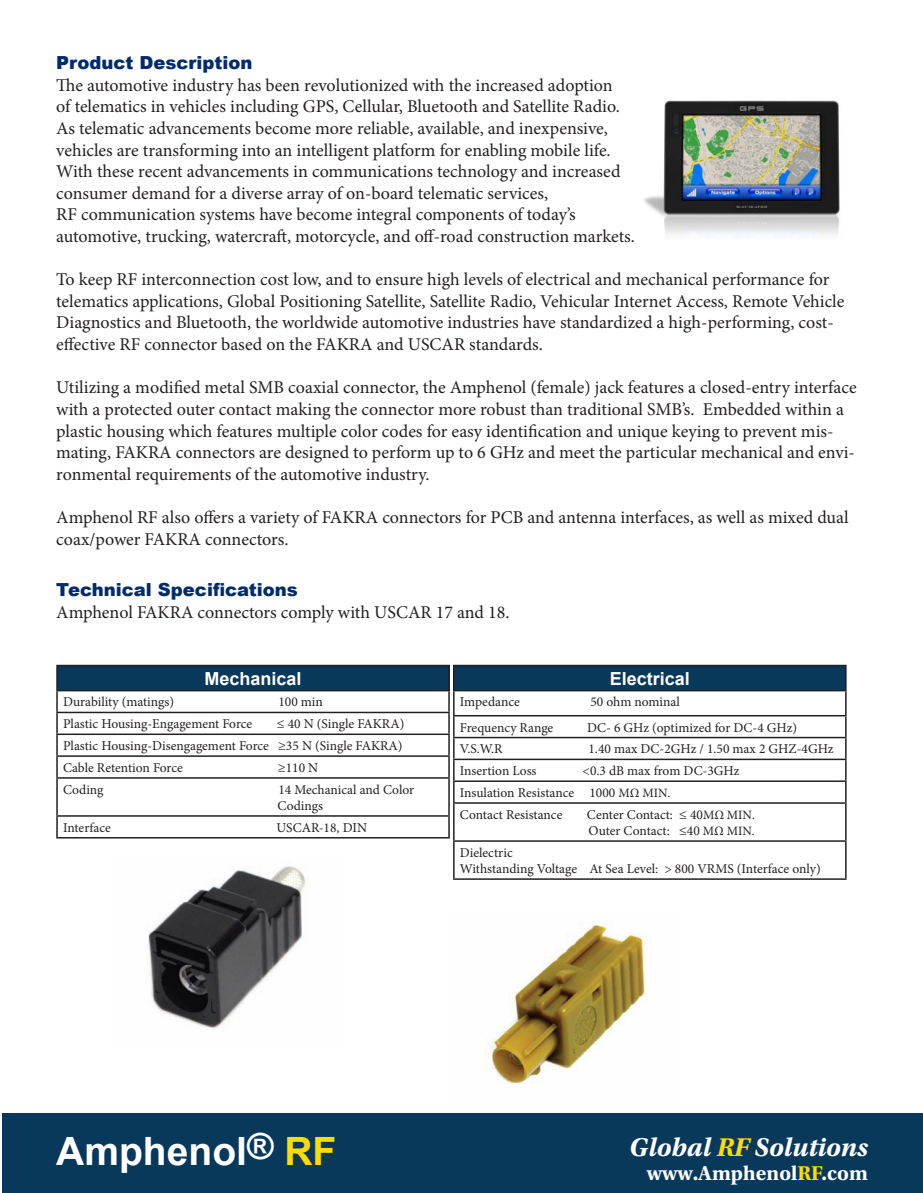
<style>
.page{position:relative;width:923px;height:1193px;background:#fff}
.page>*{position:absolute;margin:0;border:0;box-sizing:border-box;transform-origin:0 0}
.t1{font:700 39px "Arial";color:#fff}
.t2{font:italic 700 27px "Utopia Std";color:#fff}
.t3{font:700 21px "Utopia Std";color:#fff}
.t4{font:18px/21.6px "Minion Pro";color:#231f20}
.t5{font:900 18px "Arial";color:#002c6b}
.t6{font:700 18px "Arial";color:#fff}
.t7{font:13.5px/21.8px "Minion Pro";color:#231f20}
.s1{font-size:12.75px}
.s2{color:#ffdc01}
</style>
<div class="page">
<div style="left:2px;top:1113px;width:920px;height:79px;background:#08395b"></div>
<img style="left:644px;top:100px;width:196px;height:136px">
<div style="left:454px;top:665px;width:391px;height:25px;background:#08395b"></div>
<hr style="left:453px;top:715px;width:393px;height:1px;background:#231f20">
<hr style="left:453px;top:737px;width:393px;height:1px;background:#231f20">
<hr style="left:453px;top:758px;width:393px;height:2px;background:#231f20">
<hr style="left:453px;top:780px;width:393px;height:2px;background:#231f20">
<hr style="left:453px;top:802px;width:393px;height:1px;background:#231f20">
<hr style="left:453px;top:803px;width:1px;height:37px;background:#231f20">
<hr style="left:845px;top:803px;width:1px;height:37px;background:#231f20">
<hr style="left:453px;top:840px;width:393px;height:1px;background:#231f20">
<hr style="left:453px;top:841px;width:1px;height:37px;background:#231f20">
<hr style="left:845px;top:841px;width:1px;height:37px;background:#231f20">
<hr style="left:453px;top:878px;width:393px;height:1px;background:#231f20">
<hr style="left:453px;top:664px;width:393px;height:2px;background:#231f20">
<svg style="left:453px;top:666px;width:1px;height:136px"></svg>
<svg style="left:845px;top:666px;width:1px;height:136px"></svg>
<hr style="left:453px;top:690px;width:393px;height:1px;background:#231f20">
<div style="left:57px;top:665px;width:392px;height:25px;background:#08395b"></div>
<hr style="left:56px;top:691px;width:2px;height:20px;background:#231f20">
<hr style="left:448px;top:691px;width:2px;height:20px;background:#231f20">
<hr style="left:56px;top:711px;width:394px;height:2px;background:#231f20">
<hr style="left:56px;top:713px;width:2px;height:20px;background:#231f20">
<hr style="left:448px;top:713px;width:2px;height:20px;background:#231f20">
<hr style="left:56px;top:733px;width:394px;height:2px;background:#231f20">
<hr style="left:56px;top:735px;width:2px;height:20px;background:#231f20">
<hr style="left:448px;top:735px;width:2px;height:20px;background:#231f20">
<hr style="left:56px;top:755px;width:394px;height:2px;background:#231f20">
<hr style="left:56px;top:757px;width:2px;height:20px;background:#231f20">
<hr style="left:448px;top:757px;width:2px;height:20px;background:#231f20">
<hr style="left:56px;top:777px;width:394px;height:1px;background:#231f20">
<hr style="left:56px;top:778px;width:2px;height:37px;background:#231f20">
<hr style="left:448px;top:778px;width:2px;height:37px;background:#231f20">
<hr style="left:56px;top:815px;width:394px;height:1px;background:#231f20">
<hr style="left:56px;top:816px;width:2px;height:21px;background:#231f20">
<hr style="left:448px;top:816px;width:2px;height:21px;background:#231f20">
<hr style="left:56px;top:837px;width:394px;height:1px;background:#231f20">
<hr style="left:56px;top:664px;width:394px;height:2px;background:#231f20">
<hr style="left:56px;top:666px;width:2px;height:24px;background:#231f20">
<hr style="left:448px;top:666px;width:2px;height:24px;background:#231f20">
<hr style="left:56px;top:690px;width:394px;height:1px;background:#231f20">
<img style="left:148px;top:866px;width:158px;height:163px">
<img style="left:491px;top:923px;width:155px;height:161px">
<p class="t5" style="left:56px;top:50px;width:198px">Product Description</p>
<p class="t4" style="left:56px;top:74px;width:580px">The automotive industry has been revolutionized with the increased adoption<br>of telematics in vehicles including GPS, Cellular, Bluetooth and Satellite Radio.<br>As telematic advancements become more reliable, available, and inexpensive, vehicles are transforming into an intelligent platform for enabling mobile life.<br>With these recent advancements in communications technology and increased consumer demand for a diverse array of on-board telematic services,<br>RF communication systems have become integral components of today’s automotive, trucking, watercraft, motorcycle, and off-road construction markets.</p>
<p class="t4" style="left:56px;top:269px;width:789px">To keep RF interconnection cost low, and to ensure high levels of electrical and mechanical performance for telematics applications, Global Positioning Satellite, Satellite Radio, Vehicular Internet Access, Remote Vehicle Diagnostics and Bluetooth, the worldwide automotive industries have standardized a high-performing, cost&shy;effective RF connector based on the FAKRA and USCAR standards.</p>
<p class="t4" style="left:56px;top:377px;width:802px">Utilizing a modified metal SMB coaxial connector, the Amphenol (female) jack features a closed-entry interface with a protected outer contact making the connector more robust than traditional SMB’s. Embedded within a plastic housing which features multiple color codes for easy identification and unique keying to prevent mis&shy;mating, FAKRA connectors are designed to perform up to 6 GHz and meet the particular mechanical and envi&shy;ronmental requirements of the automotive industry.</p>
<p class="t4" style="left:56px;top:506px;width:794px">Amphenol RF also offers a variety of FAKRA connectors for PCB and antenna interfaces, as well as mixed dual coax/power FAKRA connectors.</p>
<p class="t5" style="left:56px;top:576px;width:243px">Technical Specifications</p>
<p class="t4" style="left:56px;top:601px;width:455px">Amphenol FAKRA connectors comply with USCAR 17 and 18.</p>
<p class="t6" style="left:204px;top:666px;width:99px">Mechanical</p>
<p class="t6" style="left:609px;top:666px;width:82px">Electrical</p>
<p class="t7" style="left:63px;top:691px;width:113px">Durability (matings)</p>
<p class="t7" style="left:278px;top:691px;width:46px">100 min</p>
<p class="t7" style="left:63px;top:713px;width:191px">Plastic Housing-Engagement Force</p>
<p class="t7" style="left:63px;top:713px;width:343px;text-indent:214px">≤ 40 N (Single FAKRA)<br>Plastic Housing-Disengagement Force ≥35 N (Single FAKRA)<br>Cable Retention Force</p>
<p class="t7" style="left:278px;top:756px;width:42px">≥110 N</p>
<p class="t7" style="left:63px;top:778px;width:42px">Coding</p>
<p class="t7" style="left:278px;top:781px;width:138px;line-height:16.2px">14 Mechanical and Color<br>Codings</p>
<p class="t7" style="left:63px;top:816px;width:49px">Interface</p>
<p class="t7" style="left:276px;top:816px;width:92px">USCAR-18, DIN</p>
<p class="t7" style="left:460px;top:691px;width:61px">Impedance</p>
<p class="t7" style="left:590px;top:691px;width:91px">50 ohm nominal</p>
<p class="t7" style="left:460px;top:716px;width:95px">Frequency Range</p>
<p class="t7" style="left:587px;top:716px;width:211px">DC- 6 GHz (optimized for DC-4 GHz)</p>
<p class="t7" style="left:460px;top:738px;width:44px">V.S.W.R</p>
<p class="t7" style="left:588px;top:738px;width:246px">1.40 max DC-2GHz / 1.50 max 2 GHZ-4GHz</p>
<p class="t7" style="left:460px;top:760px;width:78px">Insertion Loss</p>
<p class="t7" style="left:460px;top:760px;width:281px;text-indent:123px">&lt;0.3 dB max from DC-3GHz<br>Insulation Resistance 1000 <span class="s1">MΩ MIN.<br></span>Contact Resistance</p>
<p class="t7" style="left:587px;top:806px;width:170px;line-height:16.2px">Center Contact: ≤ 40<span class="s1">MΩ MIN.<br></span>Outer Contact: ≤40 <span class="s1">MΩ MIN.</span></p>
<p class="t7" style="left:460px;top:844px;width:362px;line-height:16.2px">Dielectric<br>Withstanding Voltage At Sea Level: &gt; 800 VRMS (Interface only)</p>
<h1 class="t1" style="left:56px;top:1125px;width:282px">Amphenol<sup>®</sup> <span class="s2">RF</span></h1>
<h2 class="t2" style="left:629px;top:1131px;width:240px">Global <span class="s2">RF</span> Solutions</h2>
<p class="t3" style="left:647px;top:1160px;width:222px">www.Amphenol<span class="s2">RF</span>.com</p>
</div>
